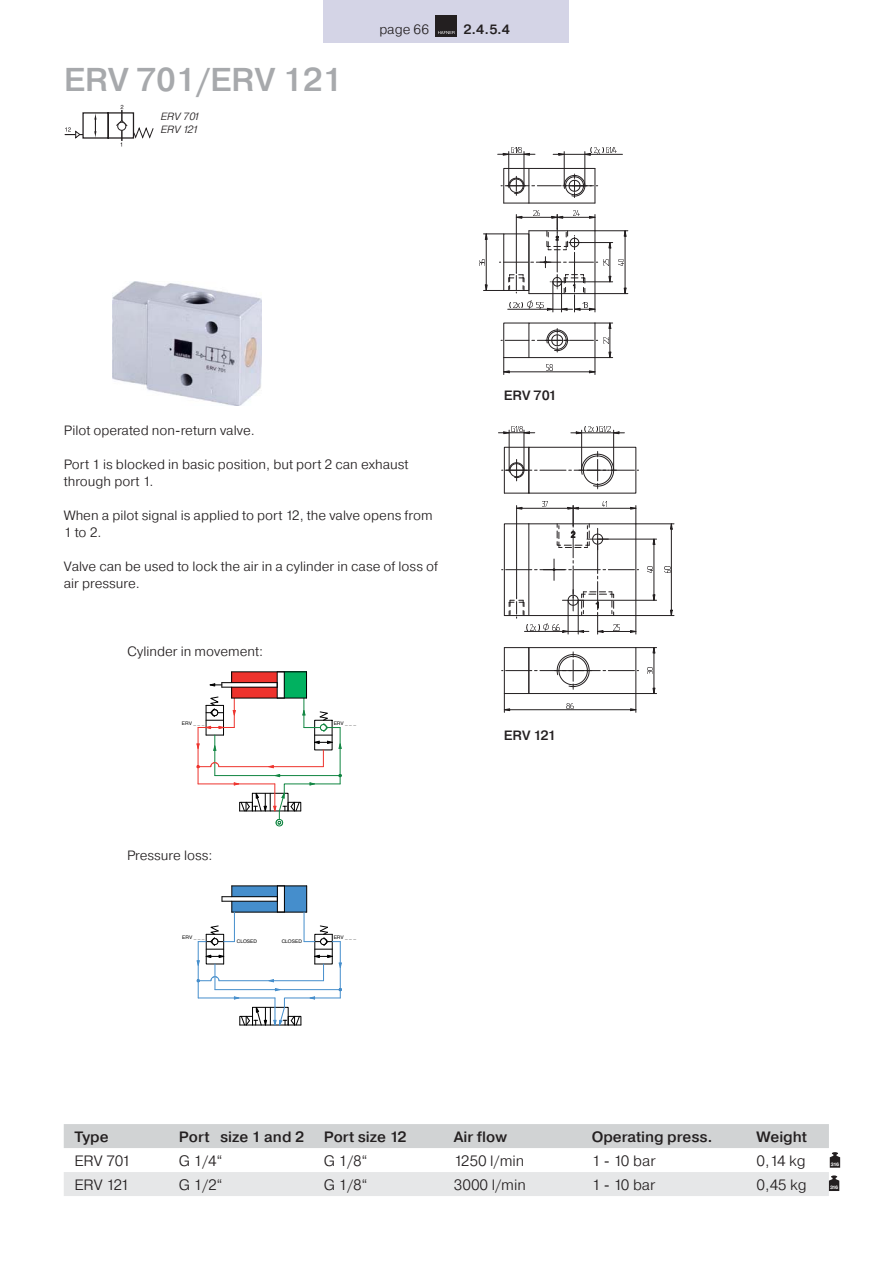
<style>
.page{position:relative;width:893px;height:1263px;background:#fff}
.page>*{position:absolute;margin:0;border:0;box-sizing:border-box;transform-origin:0 0}
.t1{font:500 33px "Pragmatica";color:#a7a9ac}
.t2{font:300 15px "Pragmatica";color:#231f20}
.t3{font:500 15px "Pragmatica";color:#231f20}
.t4{font:300 13.5px/17px "Pragmatica";color:#231f20}
.t5{font:500 13.5px "Pragmatica";color:#231f20}
.t6{font:italic 300 10.5px/13.5px "Pragmatica";color:#231f20}
.t7{font:4.95px "Helvetica";color:#000}
.t8{font:700 4.8px "Pragmatica";letter-spacing:-.11em;color:#fff}
</style>
<div class="page">
<svg style="left:65px;top:105px;width:88px;height:42px"></svg>
<hr style="left:598px;top:539px;width:58px;height:1px;background:#231f20">
<hr style="left:578px;top:600px;width:78px;height:1px;background:#231f20">
<svg style="left:647px;top:567px;width:5px;height:6px"></svg>
<hr style="left:654px;top:539px;width:1px;height:61px;background:#231f20">
<hr style="left:636px;top:615px;width:38px;height:1px;background:#231f20">
<hr style="left:636px;top:524px;width:38px;height:1px;background:#231f20">
<svg style="left:665px;top:569px;width:5px;height:4px"></svg>
<hr style="left:671px;top:524px;width:1px;height:92px;background:#231f20">
<hr style="left:613px;top:430px;width:1px;height:40px;background:#231f20">
<hr style="left:581px;top:430px;width:1px;height:40px;background:#231f20">
<svg style="left:576px;top:426px;width:43px;height:7px"></svg>
<hr style="left:571px;top:433px;width:53px;height:1px;background:#231f20">
<hr style="left:524px;top:430px;width:1px;height:40px;background:#231f20">
<hr style="left:509px;top:430px;width:1px;height:40px;background:#231f20">
<svg style="left:503px;top:426px;width:26px;height:7px"></svg>
<hr style="left:498px;top:433px;width:37px;height:1px;background:#231f20">
<svg style="left:502px;top:447px;width:136px;height:47px"></svg>
<svg style="left:502px;top:647px;width:154px;height:65px"></svg>
<svg style="left:502px;top:502px;width:136px;height:132px"></svg>
<hr style="left:517px;top:508px;width:56px;height:1px;background:#231f20">
<hr style="left:529px;top:231px;width:1px;height:63px;background:#231f20">
<hr style="left:529px;top:231px;width:66px;height:1px;background:#231f20">
<hr style="left:595px;top:231px;width:1px;height:63px;background:#231f20">
<div style="left:503px;top:234px;width:26px;height:57px;border:1px solid #231f20"></div>
<hr style="left:557px;top:232px;width:1px;height:40px;background:#231f20">
<hr style="left:574px;top:252px;width:1px;height:40px;background:#231f20">
<svg style="left:589px;top:215px;width:7px;height:16px"></svg>
<hr style="left:557px;top:217px;width:38px;height:1px;background:#231f20">
<svg style="left:483px;top:233px;width:21px;height:7px"></svg>
<hr style="left:486px;top:234px;width:1px;height:56px;background:#231f20">
<hr style="left:595px;top:293px;width:33px;height:1px;background:#231f20">
<hr style="left:595px;top:231px;width:33px;height:1px;background:#231f20">
<svg style="left:618px;top:259px;width:6px;height:6px"></svg>
<hr style="left:625px;top:231px;width:1px;height:63px;background:#231f20">
<hr style="left:574px;top:242px;width:39px;height:1px;background:#231f20">
<hr style="left:557px;top:282px;width:56px;height:1px;background:#231f20">
<hr style="left:610px;top:243px;width:1px;height:39px;background:#231f20">
<svg style="left:479px;top:257px;width:132px;height:55px"></svg>
<hr style="left:508px;top:309px;width:64px;height:1px;background:#231f20">
<hr style="left:516px;top:215px;width:1px;height:58px;background:#231f20">
<svg style="left:534px;top:210px;width:6px;height:6px"></svg>
<svg style="left:547px;top:210px;width:35px;height:40px"></svg>
<hr style="left:516px;top:217px;width:41px;height:1px;background:#231f20">
<hr style="left:524px;top:152px;width:1px;height:34px;background:#231f20">
<hr style="left:508px;top:152px;width:1px;height:34px;background:#231f20">
<svg style="left:503px;top:147px;width:27px;height:7px"></svg>
<hr style="left:498px;top:154px;width:37px;height:1px;background:#231f20">
<hr style="left:584px;top:152px;width:1px;height:34px;background:#231f20">
<hr style="left:564px;top:152px;width:1px;height:34px;background:#231f20">
<svg style="left:584px;top:148px;width:32px;height:8px"></svg>
<svg style="left:558px;top:153px;width:7px;height:3px"></svg>
<hr style="left:553px;top:154px;width:69px;height:1px;background:#231f20">
<svg style="left:501px;top:322px;width:112px;height:53px"></svg>
<svg style="left:501px;top:168px;width:97px;height:36px"></svg>
<img style="left:112px;top:281px;width:149px;height:125px">
<hr style="left:222px;top:901px;width:55px;height:1px;background:#000">
<hr style="left:222px;top:896px;width:55px;height:1px;background:#000">
<svg style="left:231px;top:885px;width:76px;height:28px;background:#598ab3"></svg>
<hr style="left:234px;top:912px;width:1px;height:30px;background:#458ecc">
<hr style="left:304px;top:912px;width:1px;height:30px;background:#458ecc">
<svg style="left:196px;top:925px;width:146px;height:101px"></svg>
<svg style="left:196px;top:671px;width:146px;height:156px"></svg>
<div style="left:324px;top:0;width:245px;height:43px;background:#d4d4e6"></div>
<div style="left:436px;top:15px;width:21px;height:21px;background:#231f20"></div>
<svg style="left:438px;top:31px;width:17px;height:3px"></svg>
<svg style="left:64px;top:1124px;width:776px;height:72px"></svg>
<h1 class="t1" style="left:64px;top:68px;width:280px">ERV 701/ERV 121</h1>
<p class="t6" style="left:161px;top:110px;width:41px">ERV 701<br>ERV 121</p>
<p class="t4" style="left:379px;top:22px;width:51px">page 66</p>
<p class="t5" style="left:463px;top:24px;width:48px">2.4.5.4</p>
<p class="t4" style="left:64px;top:423px;width:193px">Pilot operated non-return valve.</p>
<p class="t4" style="left:64px;top:457px;width:346px">Port 1 is blocked in basic position, but port 2 can exhaust through port 1.</p>
<p class="t4" style="left:64px;top:508px;width:370px">When a pilot signal is applied to port 12, the valve opens from<br>1 to 2.</p>
<p class="t4" style="left:64px;top:559px;width:376px">Valve can be used to lock the air in a cylinder in case of loss of air pressure.</p>
<p class="t4" style="left:127px;top:644px;width:138px">Cylinder in movement:</p>
<p class="t7" style="left:182px;top:721px;width:24px">ERV _ _ _</p>
<p class="t7" style="left:334px;top:721px;width:24px">ERV _ _ _</p>
<p class="t4" style="left:127px;top:848px;width:87px">Pressure loss:</p>
<p class="t7" style="left:182px;top:935px;width:24px">ERV _ _ _</p>
<p class="t7" style="left:334px;top:935px;width:24px">ERV _ _ _</p>
<p class="t7" style="left:237px;top:939px;width:22px">CLOSED</p>
<p class="t7" style="left:282px;top:939px;width:22px">CLOSED</p>
<p class="t5" style="left:504px;top:391px;width:54px">ERV 701</p>
<p class="t5" style="left:504px;top:731px;width:54px">ERV 121</p>
<p class="t3" style="left:74px;top:1131px;width:36px">Type</p>
<p class="t3" style="left:179px;top:1131px;width:127px">Port size 1 and 2</p>
<p class="t3" style="left:324px;top:1131px;width:84px">Port size 12</p>
<p class="t3" style="left:454px;top:1131px;width:55px">Air flow</p>
<p class="t3" style="left:592px;top:1131px;width:122px">Operating press.</p>
<p class="t3" style="left:757px;top:1131px;width:52px">Weight</p>
<p class="t2" style="left:74px;top:1155px;width:57px">ERV 701</p>
<p class="t2" style="left:179px;top:1155px;width:45px">G 1/4“</p>
<p class="t2" style="left:324px;top:1155px;width:45px">G 1/8“</p>
<p class="t2" style="left:454px;top:1155px;width:72px">1250 l/min</p>
<p class="t2" style="left:592px;top:1155px;width:65px">1 - 10 bar</p>
<p class="t2" style="left:756px;top:1155px;width:51px">0,14 kg</p>
<p class="t2" style="left:74px;top:1179px;width:56px">ERV 121</p>
<p class="t2" style="left:179px;top:1179px;width:45px">G 1/2“</p>
<p class="t2" style="left:324px;top:1179px;width:45px">G 1/8“</p>
<p class="t2" style="left:454px;top:1179px;width:74px">3000 l/min</p>
<p class="t2" style="left:592px;top:1179px;width:65px">1 - 10 bar</p>
<p class="t2" style="left:756px;top:1179px;width:51px">0,45 kg</p>
<p class="t8" style="left:831px;top:1163px;width:10px">316</p>
<p class="t8" style="left:830px;top:1186px;width:10px">316</p>
</div>
